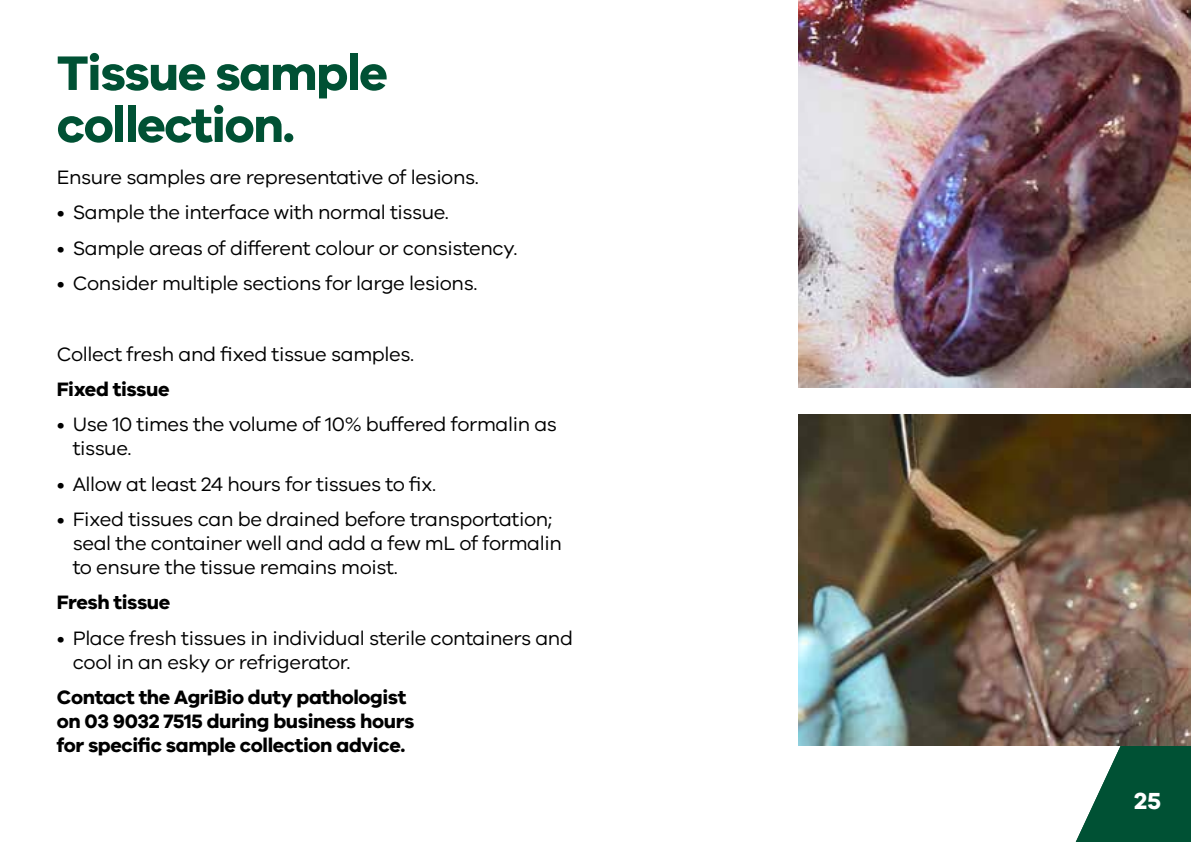
<style>
.page{position:relative;width:1191px;height:842px;background:#fff}
.page>*{position:absolute;margin:0;border:0;box-sizing:border-box;transform-origin:0 0}
.t1{font:700 50px/52px "VIC";letter-spacing:-.03em;color:#005134}
.t2{font:700 24px "VIC";color:#fff}
.t3{font:20px/24px "VIC";letter-spacing:-.02em;color:#000}
.t4{font:700 20px/24px "VIC";letter-spacing:-.02em;color:#000}
</style>
<div class="page">
<svg style="left:1075px;top:746px;width:116px;height:96px"></svg>
<img style="left:798px;top:414px;width:393px;height:332px">
<img style="left:798px;top:0;width:393px;height:388px">
<h1 class="t1" style="left:57px;top:46px;width:333px">Tissue sample collection.</h1>
<p class="t3" style="left:57px;top:164px;width:424px">Ensure samples are representative of lesions.</p>
<p class="t3" style="left:57px;top:200px;width:394px">• Sample the interface with normal tissue.</p>
<p class="t3" style="left:57px;top:235px;width:462px">• Sample areas of different colour or consistency.</p>
<p class="t3" style="left:57px;top:270px;width:422px">• Consider multiple sections for large lesions.</p>
<p class="t3" style="left:57px;top:341px;width:359px">Collect fresh and fixed tissue samples.</p>
<p class="t4" style="left:57px;top:376px;width:114px">Fixed tissue</p>
<p class="t3" style="left:73px;top:412px;width:486px;text-indent:-16px">• Use 10 times the volume of 10% buffered formalin as tissue.</p>
<p class="t3" style="left:57px;top:471px;width:381px">• Allow at least 24 hours for tissues to fix.</p>
<p class="t3" style="left:73px;top:507px;width:490px;text-indent:-16px">• Fixed tissues can be drained before transportation; seal the container well and add a few mL of formalin to ensure the tissue remains moist.</p>
<p class="t4" style="left:57px;top:590px;width:115px">Fresh tissue</p>
<p class="t3" style="left:73px;top:625px;width:502px;text-indent:-16px">• Place fresh tissues in individual sterile containers and cool in an esky or refrigerator.</p>
<p class="t4" style="left:57px;top:684px;width:359px">Contact the AgriBio duty pathologist on 03 9032 7515 during business hours for specific sample collection advice.</p>
<p class="t2" style="left:1134px;top:786px;width:28px">25</p>
</div>
